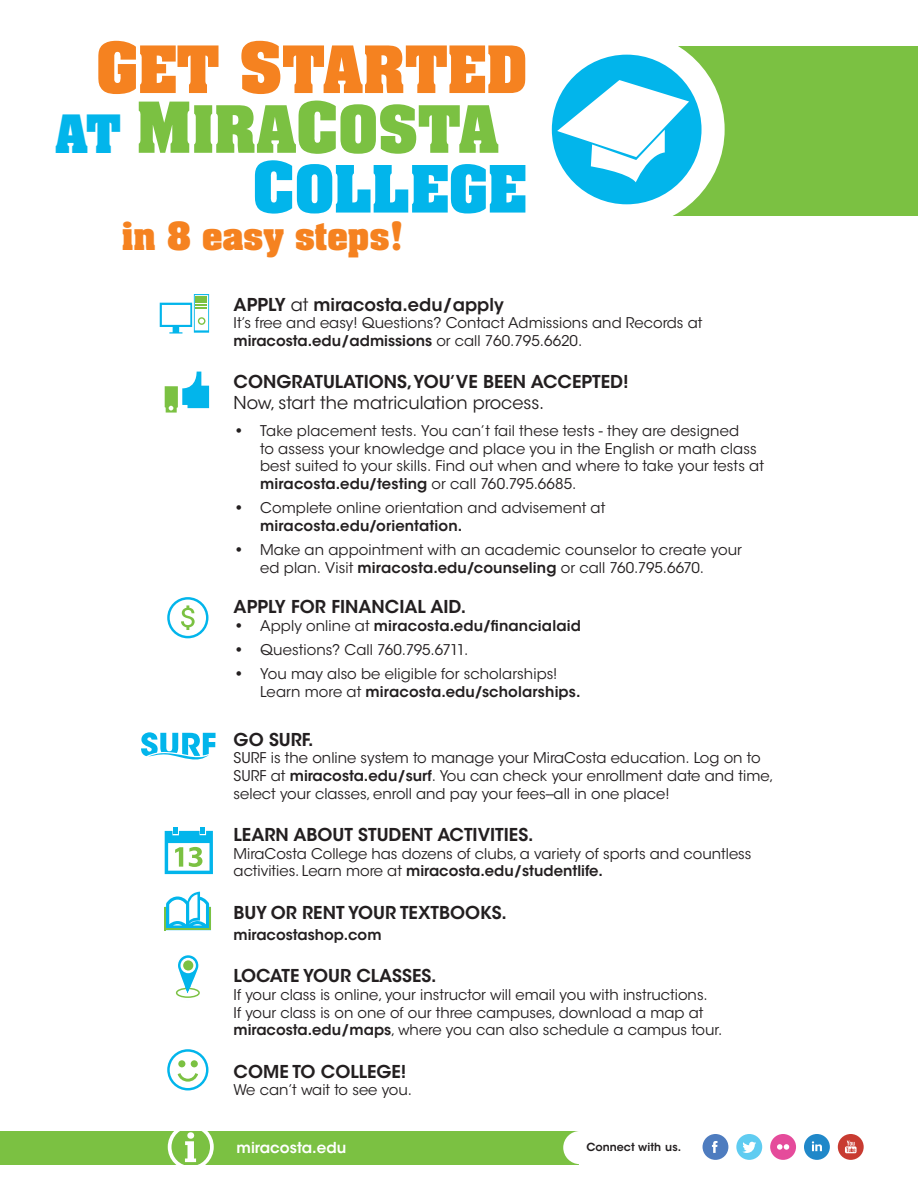
<style>
.page{position:relative;width:918px;height:1188px;background:#fff}
.page>*{position:absolute;margin:0;border:0;box-sizing:border-box;transform-origin:0 0}
.t1{font:700 55.5px "Aachen Std";color:#7bc142}
.t2{font:700 55.5px "Aachen Std";color:#f58220}
.t3{font:700 55.5px "Aachen Std";color:#02b5eb}
.t4{font:700 33px "Aachen Std";color:#f58220}
.t5{font:600 17.7px "ITC Avant Garde Std";color:#231f20}
.t6{font:17.7px "ITC Avant Garde Std";color:#231f20}
.t7{font:600 15px "ITC Avant Garde Std";color:#fff}
.t8{font:14.7px/17.7px "ITC Avant Garde Std";color:#231f20}
.t9{font:600 14.7px "ITC Avant Garde Std";letter-spacing:.01em;color:#231f20}
.t10{font:600 11.1px "ITC Avant Garde Std";color:#231f20}
.s1{font-size:59.7px}
.s2{font-size:45px;color:#02b5eb}
.s3{font-weight:400}
.s4{font-weight:600}
.s5{font-weight:700}
</style>
<div class="page">
<div style="left:666px;top:46px;width:252px;height:170px;background:#7bc142"></div>
<div style="left:0;top:1131px;width:579px;height:33px;background:#7bc142"></div>
<div style="left:529px;top:32px;width:196px;height:195px;background:#fff;border-radius:50%"></div>
<div style="left:552px;top:55px;width:150px;height:149px;background:#02b5eb;border-radius:50%"></div>
<svg style="left:557px;top:80px;width:132px;height:102px"></svg>
<svg style="left:165px;top:372px;width:44px;height:41px"></svg>
<svg style="left:175px;top:955px;width:25px;height:43px"></svg>
<div style="left:183px;top:960px;width:10px;height:11px;background:#7bc142;border-radius:50%"></div>
<svg style="left:165px;top:892px;width:46px;height:36px"></svg>
<hr style="left:165px;top:928px;width:46px;height:2px;background:#7bc142">
<hr style="left:209px;top:907px;width:2px;height:22px;background:#7bc142">
<svg style="left:165px;top:828px;width:48px;height:46px"></svg>
<svg style="left:160px;top:294px;width:49px;height:40px"></svg>
<svg style="left:167px;top:597px;width:41px;height:41px"></svg>
<svg style="left:141px;top:732px;width:75px;height:28px"></svg>
<div style="left:563px;top:1131px;width:33px;height:33px;background:#fff;border-radius:50%"></div>
<div style="left:770px;top:1134px;width:26px;height:26px;background:#e54b9b;border-radius:50%"></div>
<svg style="left:777px;top:1144px;width:12px;height:6px"></svg>
<div style="left:838px;top:1134px;width:26px;height:26px;background:#c83b31;border-radius:50%"></div>
<svg style="left:845px;top:1141px;width:12px;height:12px"></svg>
<div style="left:736px;top:1134px;width:26px;height:26px;background:#60ccf1;border-radius:50%"></div>
<svg style="left:742px;top:1142px;width:14px;height:11px"></svg>
<div style="left:804px;top:1134px;width:26px;height:26px;background:#2088c9;border-radius:50%"></div>
<svg style="left:812px;top:1141px;width:10px;height:10px"></svg>
<div style="left:703px;top:1134px;width:25px;height:26px;background:#4e7cbf;border-radius:50%"></div>
<svg style="left:712px;top:1141px;width:5px;height:12px"></svg>
<svg style="left:168px;top:1131px;width:46px;height:34px"></svg>
<div style="left:187px;top:1132px;width:7px;height:7px;background:#fff;border-radius:50%"></div>
<svg style="left:167px;top:1049px;width:41px;height:41px"></svg>
<h1 class="t2" style="left:96px;top:30px;width:433px"><span class="s1">G</span>ET <span class="s1">S</span>TARTED</h1>
<h1 class="t1" style="left:56px;top:89px;width:445px"><span class="s2">AT</span> <span class="s1">M</span>IRA<span class="s1">C</span>OSTA</h1>
<h1 class="t3" style="left:253px;top:149px;width:275px"><span class="s1">C</span>OLLEGE</h1>
<h2 class="t4" style="left:122px;top:213px;width:283px">IN 8 EASY STEPS!</h2>
<p class="t5" style="left:234px;top:293px;width:272px">APPLY <span class="s3">at</span> miracosta.edu/apply</p>
<p class="t8" style="left:234px;top:314px;width:470px">It’s free and easy! Questions? Contact Admissions and Records at <span class="s4">miracosta.edu/admissions</span> or call 760.795.6620.</p>
<p class="t5" style="left:234px;top:371px;width:396px">CONGRATULATIONS, YOU’VE BEEN ACCEPTED!</p>
<p class="t6" style="left:234px;top:392px;width:312px">Now, start the matriculation process.</p>
<p class="t8" style="left:260px;top:422px;width:505px;text-indent:-26px"><span class="s5">•</span> Take placement tests. You can’t fail these tests - they are designed<br>to assess your knowledge and place you in the English or math class best suited to your skills. Find out when and where to take your tests at <span class="s4">miracosta.edu/testing</span> or call 760.795.6685.</p>
<p class="t8" style="left:260px;top:499px;width:347px;text-indent:-26px"><span class="s5">•</span> Complete online orientation and advisement at <span class="s4">miracosta.edu/orientation.</span></p>
<p class="t8" style="left:260px;top:541px;width:483px;text-indent:-26px"><span class="s5">•</span> Make an appointment with an academic counselor to create your ed plan. Visit <span class="s4">miracosta.edu/counseling</span> or call 760.795.6670.</p>
<p class="t5" style="left:234px;top:595px;width:234px">APPLY FOR FINANCIAL AID.</p>
<p class="t9" style="left:234px;top:616px;width:349px"><span class="s5">•</span> <span class="s3">Apply online at</span> miracosta.edu/financialaid</p>
<p class="t8" style="left:234px;top:641px;width:236px"><span class="s5">•</span> Questions? Call 760.795.6711.</p>
<p class="t8" style="left:260px;top:665px;width:322px;text-indent:-26px"><span class="s5">•</span> You may also be eligible for scholarships!<br>Learn more at <span class="s4">miracosta.edu/scholarships.</span></p>
<p class="t5" style="left:234px;top:728px;width:81px">GO SURF.</p>
<p class="t8" style="left:234px;top:749px;width:542px">SURF is the online system to manage your MiraCosta education. Log on to<br>SURF at <span class="s4">miracosta.edu/surf</span>. You can check your enrollment date and time, select your classes, enroll and pay your fees--all in one place!</p>
<p class="t5" style="left:234px;top:823px;width:301px">LEARN ABOUT STUDENT ACTIVITIES.</p>
<p class="t8" style="left:234px;top:845px;width:519px">MiraCosta College has dozens of clubs, a variety of sports and countless activities. Learn more at <span class="s4">miracosta.edu/studentlife.</span></p>
<p class="t5" style="left:234px;top:901px;width:275px">BUY OR RENT YOUR TEXTBOOKS.</p>
<p class="t9" style="left:234px;top:925px;width:149px">miracostashop.com</p>
<p class="t5" style="left:234px;top:965px;width:204px">LOCATE YOUR CLASSES.</p>
<p class="t8" style="left:234px;top:986px;width:490px">If your class is online, your instructor will email you with instructions.<br>If your class is on one of our three campuses, download a map at <span class="s4">miracosta.edu/maps</span>, where you can also schedule a campus tour.</p>
<p class="t5" style="left:234px;top:1060px;width:174px">COME TO COLLEGE!</p>
<p class="t8" style="left:234px;top:1081px;width:180px">We can’t wait to see you.</p>
<p class="t7" style="left:237px;top:1138px;width:111px">miracosta.edu</p>
<p class="t10" style="left:586px;top:1140px;width:96px">Connect with us.</p>
</div>
